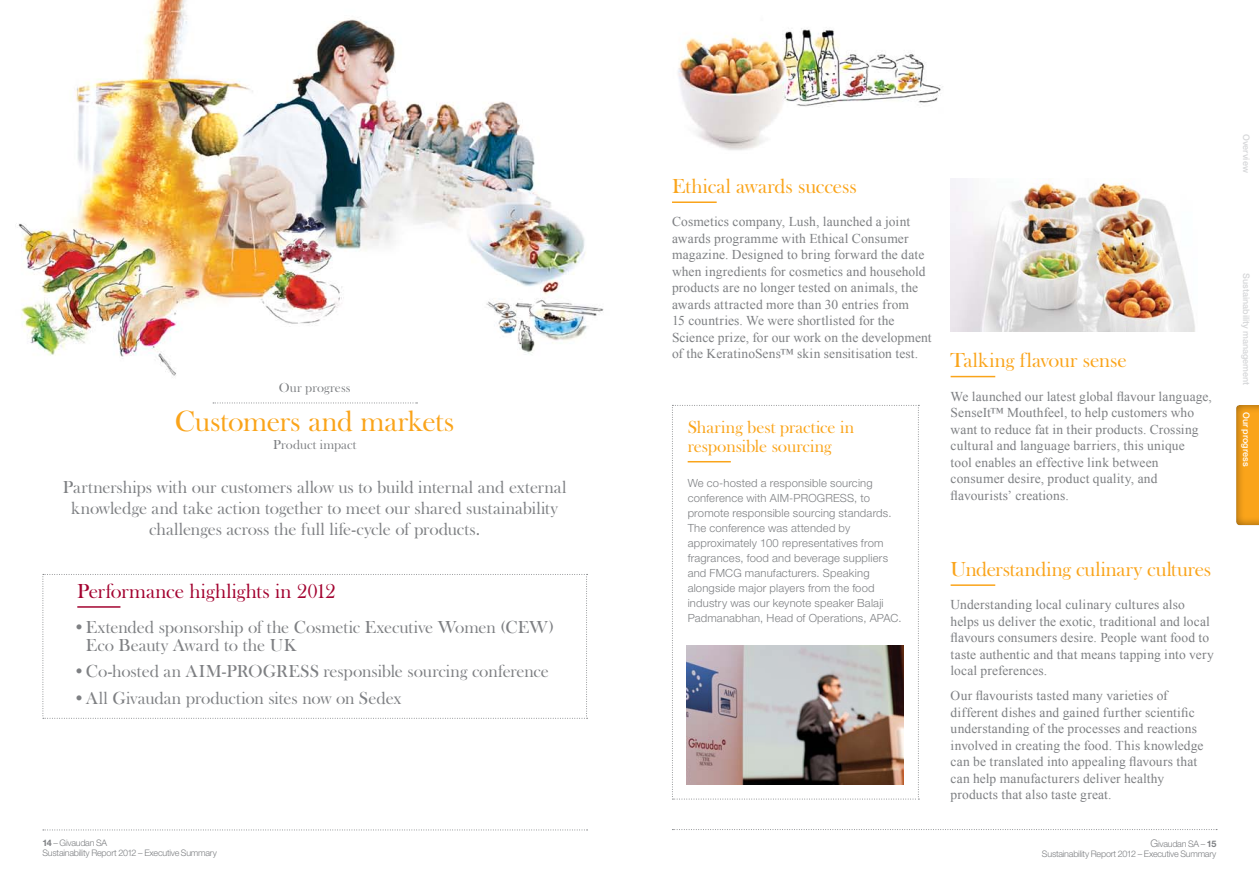
<style>
.page{position:relative;width:1259px;height:893px;background:#fff}
.page>*{position:absolute;margin:0;border:0;box-sizing:border-box;transform-origin:0 0}
.t1{font:30px "Baskerville Old Face EF";letter-spacing:-.01em;color:#faa41a}
.t2{font:21px "Baskerville Old Face EF";letter-spacing:-.005em;color:#faa41a}
.t3{font:21px "Baskerville Old Face EF";letter-spacing:.005em;color:#a30330}
.t4{font:18px/21px "Baskerville Old Face EF";letter-spacing:-.005em;color:#7e8083;text-align:center}
.t5{font:18px/19.5px "Baskerville Old Face EF";color:#faa41a}
.t6{font:13.5px/16.5px "Times New Roman";letter-spacing:.01em;color:#7e8083}
.t7{font:13.5px "Baskerville Old Face EF";letter-spacing:.005em;color:#7e8083}
.t8{font:300 11.25px/15px "Helvetica Neue LT Std";letter-spacing:.015em;color:#7e8083}
.t9{font:300 9px/10.5px "Helvetica Neue LT Std";letter-spacing:-.025em;color:#7e8083}
.t10{font:500 9px "Helvetica Neue LT Std";color:#d5d6d8}
.t11{font:500 9px "Helvetica Neue LT Std";color:#fff}
.s1{font-weight:700}
.s2{font-size:10.5px}
</style>
<div class="page">
<img style="left:18px;top:0;width:1200px;height:831px">
<div style="left:1234px;top:391px;width:25px;height:147px;background:#000;opacity:.5"></div>
<svg style="left:43px;top:830px;width:544px;height:1px"></svg>
<svg style="left:672px;top:829px;width:545px;height:1px"></svg>
<hr style="left:672px;top:201px;width:44px;height:2px;background:#faa41a">
<hr style="left:950px;top:584px;width:45px;height:2px;background:#faa41a">
<hr style="left:950px;top:376px;width:45px;height:1px;background:#faa41a">
<svg style="left:213px;top:403px;width:204px;height:1px"></svg>
<svg style="left:43px;top:574px;width:544px;height:145px"></svg>
<svg style="left:672px;top:405px;width:247px;height:395px"></svg>
<img style="left:687px;top:646px;width:217px;height:138px">
<img style="left:950px;top:179px;width:247px;height:153px">
<p class="t7" style="left:279px;top:380px;width:73px">Our progress</p>
<h1 class="t1" style="left:175px;top:404px;width:281px">Customers and markets</h1>
<p class="t7" style="left:273px;top:437px;width:85px">Product impact</p>
<h3 class="t4" style="left:63px;top:477px;width:505px">Partnerships with our customers allow us to build internal and external knowledge and take action together to meet our shared sustainability challenges across the full life-cycle of products.</h3>
<h2 class="t3" style="left:77px;top:579px;width:260px">Performance highlights in 2012</h2>
<h3 class="t4" style="left:86px;top:618px;width:470px;line-height:18px;text-align:left;text-indent:-13px">• Extended sponsorship of the Cosmetic Executive Women (CEW)<br>Eco Beauty Award to the UK</h3>
<h3 class="t4" style="left:73px;top:661px;width:477px">• Co-hosted an AIM-PROGRESS responsible sourcing conference</h3>
<h3 class="t4" style="left:73px;top:687px;width:330px">• All Givaudan production sites now on Sedex</h3>
<h2 class="t2" style="left:672px;top:174px;width:186px">Ethical awards success</h2>
<p class="t6" style="left:672px;top:214px;width:261px">Cosmetics company, Lush, launched a joint awards programme with Ethical Consumer magazine. Designed to bring forward the date when ingredients for cosmetics and household products are no longer tested on animals, the awards attracted more than 30 entries from<br>15 countries. We were shortlisted for the Science prize, for our work on the development of the KeratinoSens™ skin sensitisation test.</p>
<h3 class="t5" style="left:687px;top:418px;width:168px">Sharing best practice in responsible sourcing</h3>
<p class="t8" style="left:687px;top:475px;width:215px">We co-hosted a responsible sourcing conference with AIM-PROGRESS, to promote responsible sourcing standards.<br>The conference was attended by approximately 100 representatives from fragrances, food and beverage suppliers and FMCG manufacturers. Speaking alongside major players from the food industry was our keynote speaker Balaji Padmanabhan, Head of Operations, APAC.</p>
<h2 class="t2" style="left:950px;top:349px;width:178px">Talking flavour sense</h2>
<p class="t6" style="left:950px;top:388px;width:263px">We launched our latest global flavour language, SenseIt™ Mouthfeel, to help customers who want to reduce fat in their products. Crossing cultural and language barriers, this unique<br>tool enables an effective link between consumer desire, product quality, and flavourists’ creations.</p>
<h2 class="t2" style="left:950px;top:557px;width:262px">Understanding culinary cultures</h2>
<p class="t6" style="left:950px;top:596px;width:265px">Understanding local culinary cultures also helps us deliver the exotic, traditional and local flavours consumers desire. People want food to taste authentic and that means tapping into very local preferences.</p>
<p class="t6" style="left:950px;top:687px;width:254px">Our flavourists tasted many varieties of different dishes and gained further scientific understanding of the processes and reactions involved in creating the food. This knowledge can be translated into appealing flavours that can help manufacturers deliver healthy products that also taste great.</p>
<p class="t9" style="left:43px;top:837px;width:176px"><span class="s1">14</span> – Givaudan SA<br>Sustainability Report 2012 – Executive Summary</p>
<p class="t9" style="left:1042px;top:838px;width:176px;text-align:right"><span class="s2">G</span>ivaudan SA – <span class="s1">15<br></span>Sustainability Report 2012 – Executive Summary</p>
<p class="t10" style="left:1251px;top:134px;width:40px;rotate:90deg">Overview</p>
<p class="t10" style="left:1251px;top:273px;width:114px;rotate:90deg">Sustainability management</p>
<p class="t11" style="left:1251px;top:412px;width:56px;rotate:90deg">Our progress</p>
</div>
